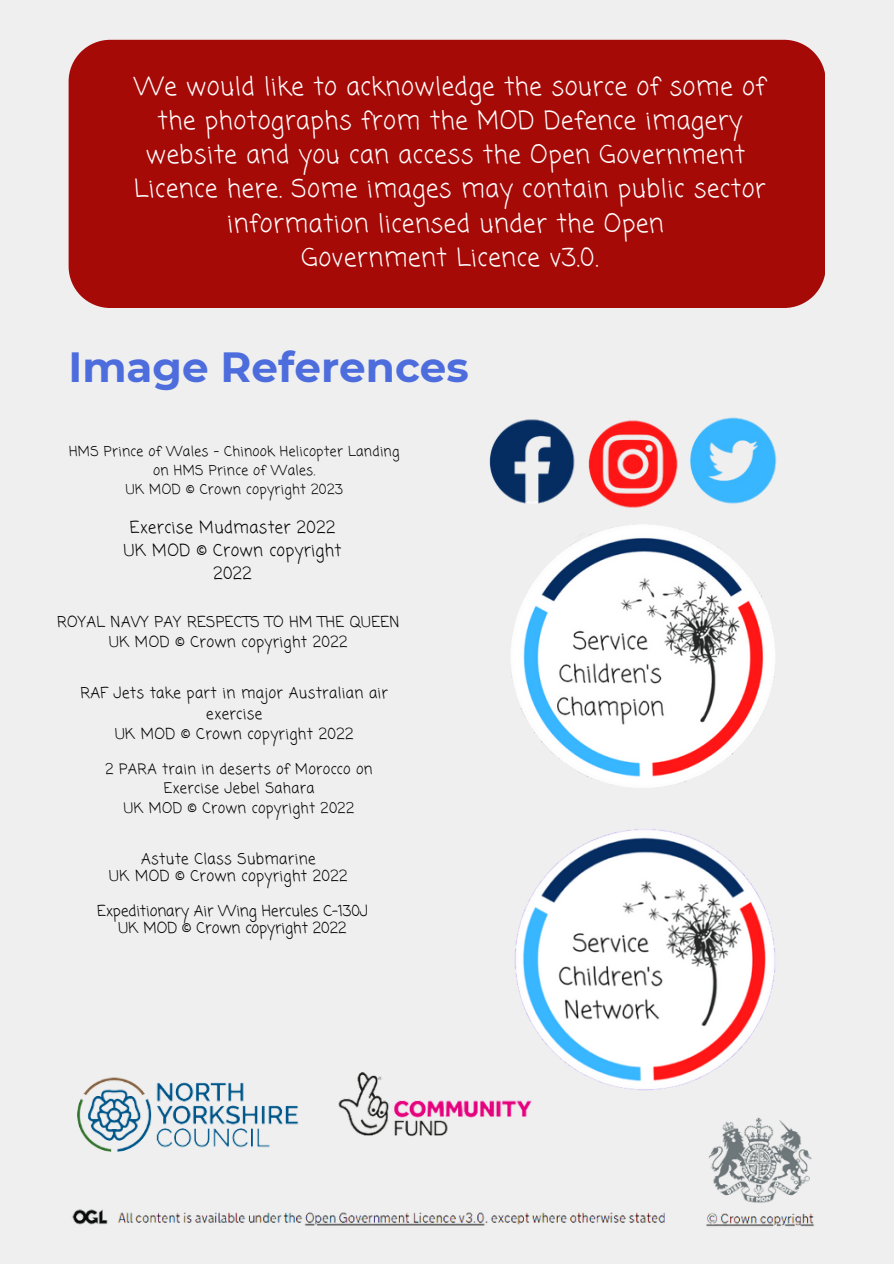
<style>
.page{position:relative;width:894px;height:1264px;background:#fff}
.page>*{position:absolute;margin:0;border:0;box-sizing:border-box;transform-origin:0 0}
.t1{font:700 42.15px "Montserrat";color:#4d6ddd}
.t2{font:24.9px/34.2px "Coming Soon";letter-spacing:.025em;color:#fff;text-align:center}
.t3{font:16.5px/22.5px "Coming Soon";letter-spacing:.025em;color:#000;text-align:center}
.t4{font:15px/20.2px "Coming Soon";letter-spacing:.025em;color:#000;text-align:center}
.t5{font:15px "Coming Soon";color:#000}
.t6{font:14.55px/19.5px "Coming Soon";letter-spacing:.025em;color:#000;text-align:center}
.t7{font:13.65px/18.8px "Coming Soon";letter-spacing:.025em;color:#000;text-align:center}
</style>
<div class="page">
<div style="left:0;top:0;width:893px;height:1263px;background:#efefef"></div>
<div style="left:69px;top:40px;width:756px;height:268px;background:#a60a07"></div>
<img style="left:72px;top:1209px;width:593px;height:17px">
<img style="left:706px;top:1132px;width:109px;height:95px">
<img style="left:489px;top:417px;width:288px;height:87px">
<img style="left:514px;top:829px;width:282px;height:303px">
<img style="left:511px;top:504px;width:264px;height:284px">
<img style="left:338px;top:1056px;width:200px;height:81px">
<img style="left:77px;top:1077px;width:222px;height:75px">
<p class="t2" style="left:134px;top:71px;width:632px">We would like to acknowledge the source of some of the photographs from the MOD Defence imagery website and you can access the Open Government</p>
<p class="t2" style="left:134px;top:174px;width:633px">Licence here. Some images may contain public sector information licensed under the Open</p>
<p class="t2" style="left:301px;top:242px;width:298px">Government Licence v3.0.</p>
<p class="t1" style="left:69px;top:341px;width:401px">Image References</p>
<p class="t7" style="left:69px;top:443px;width:332px">HMS Prince of Wales - Chinook Helicopter Landing on HMS Prince of Wales.</p>
<p class="t7" style="left:126px;top:481px;width:218px">UK MOD © Crown copyright 2023</p>
<p class="t3" style="left:124px;top:518px;width:219px">Exercise Mudmaster 2022<br>UK MOD © Crown copyright<br>2022</p>
<p class="t4" style="left:57px;top:613px;width:344px">ROYAL NAVY PAY RESPECTS TO HM THE QUEEN</p>
<p class="t4" style="left:109px;top:633px;width:240px">UK MOD © Crown copyright 2022</p>
<p class="t4" style="left:80px;top:684px;width:309px">RAF Jets take part in major Australian air exercise</p>
<p class="t4" style="left:115px;top:724px;width:240px">UK MOD © Crown copyright 2022</p>
<p class="t6" style="left:105px;top:759px;width:268px">2 PARA train in deserts of Morocco on<br>Exercise Jebel Sahara</p>
<p class="t6" style="left:124px;top:799px;width:232px">UK MOD © Crown copyright 2022</p>
<p class="t4" style="left:141px;top:849px;width:176px">Astute Class Submarine</p>
<p class="t4" style="left:109px;top:866px;width:240px">UK MOD © Crown copyright 2022</p>
<p class="t5" style="left:97px;top:900px;width:272px">Expeditionary Air Wing Hercules C-130J</p>
<p class="t5" style="left:119px;top:918px;width:229px">UK MOD © Crown copyright 2022</p>
</div>
